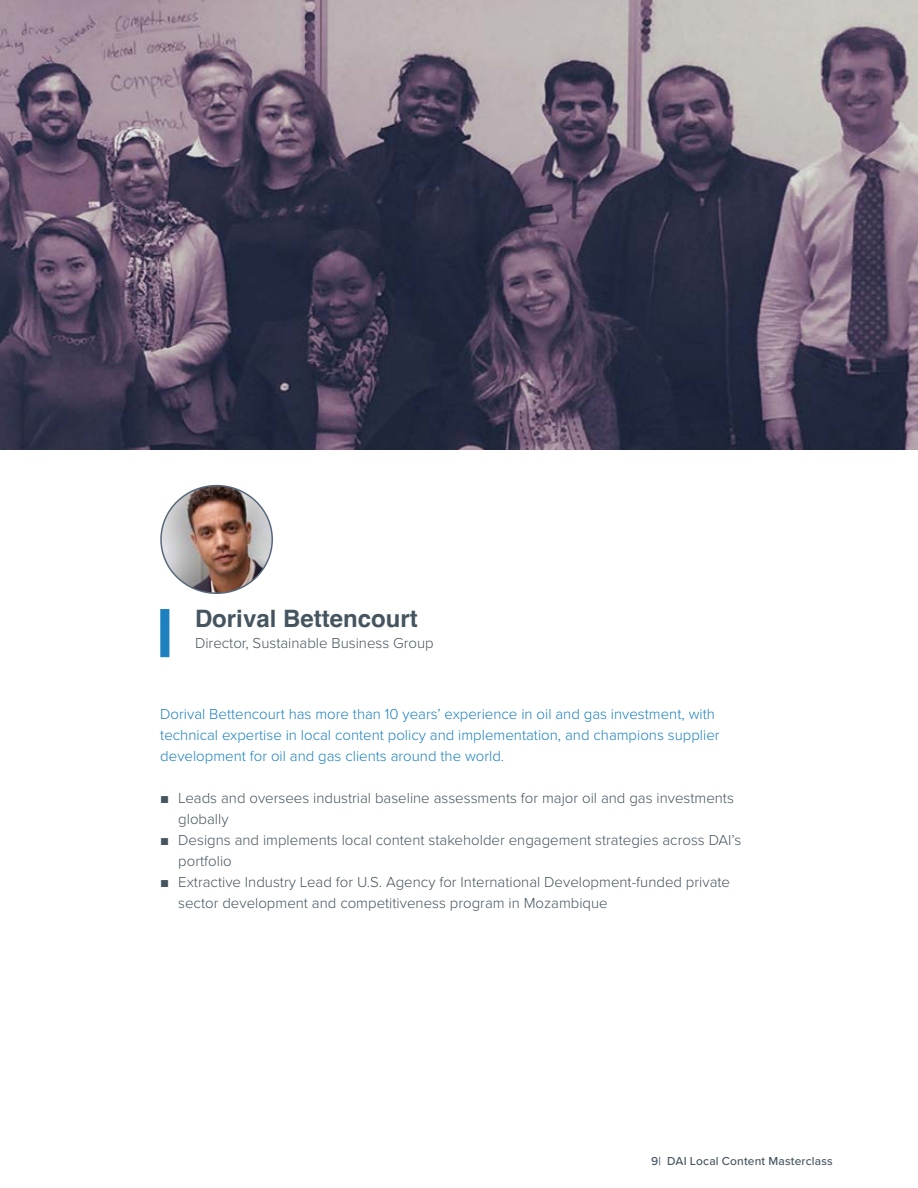
<style>
.page{position:relative;width:918px;height:1188px;background:#fff}
.page>*{position:absolute;margin:0;border:0;box-sizing:border-box;transform-origin:0 0}
.t1{font:700 24px "Helvetica";color:#455560}
.t2{font:300 15px/21px "Proxima Nova";color:#455560}
.t3{font:300 15px/21px "Proxima Nova";color:#1d81bf}
.t4{font:500 12px "Proxima Nova";letter-spacing:.015em;color:#455560}
.s1{font-family:"Arial";font-weight:400}
</style>
<div class="page">
<img style="left:0;top:0;width:918px;height:449px">
<div style="left:160px;top:609px;width:9px;height:48px;background:#1d81bf"></div>
<img style="left:161px;top:486px;width:111px;height:107px">
<div style="left:160px;top:485px;width:113px;height:109px;border:2px solid #56687b;border-radius:50%"></div>
<h1 class="t1" style="left:195px;top:604px;width:224px">Dorival Bettencourt</h1>
<p class="t2" style="left:195px;top:632px;width:240px">Director, Sustainable Business Group</p>
<p class="t3" style="left:160px;top:702px;width:561px">Dorival Bettencourt has more than 10 years’ experience in oil and gas investment, with technical expertise in local content policy and implementation, and champions supplier development for oil and gas clients around the world.</p>
<p class="t2" style="left:178px;top:786px;width:557px;text-indent:-18px"><span class="s1">■</span> Leads and oversees industrial baseline assessments for major oil and gas investments globally</p>
<p class="t2" style="left:178px;top:828px;width:564px;text-indent:-18px"><span class="s1">■</span> Designs and implements local content stakeholder engagement strategies across DAI’s portfolio</p>
<p class="t2" style="left:178px;top:870px;width:553px;text-indent:-18px"><span class="s1">■</span> Extractive Industry Lead for U.S. Agency for International Development-funded private sector development and competitiveness program in Mozambique</p>
<p class="t4" style="left:651px;top:1152px;width:183px">9| DAI Local Content Masterclass</p>
</div>
